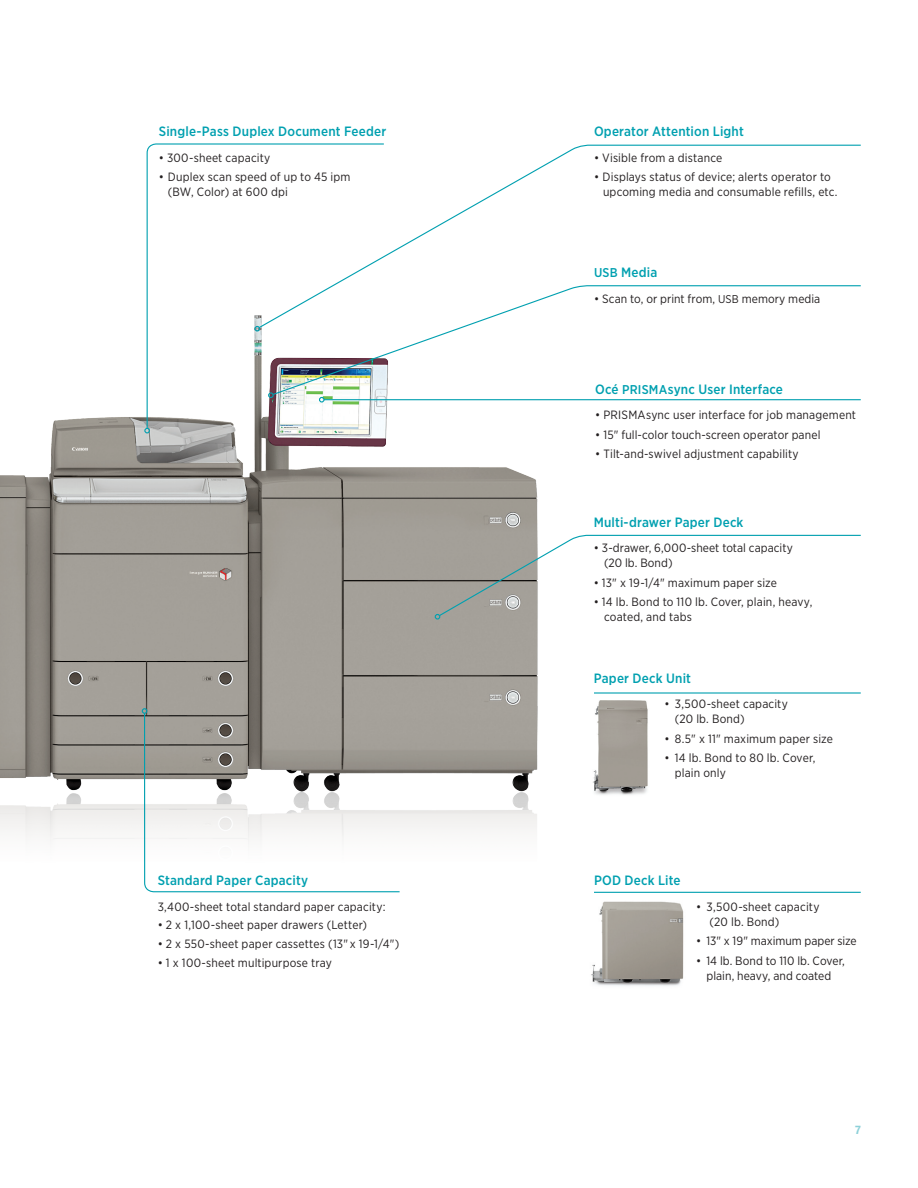
<style>
.page{position:relative;width:918px;height:1188px;background:#fff}
.page>*{position:absolute;margin:0;border:0;box-sizing:border-box;transform-origin:0 0}
.t1{font:500 13.5px "Gotham Narrow";letter-spacing:.015em;color:#00a0b0}
.t2{font:12px/15px "Gotham Narrow";letter-spacing:.01em;color:#231f20}
.t3{font:700 condensed 12px "Helvetica Neue";color:#8ed1d9}
.s1{font-size:12.75px}
.s2{font-size:11.25px}
</style>
<div class="page">
<img style="left:0;top:396px;width:552px;height:445px">
<img style="left:593px;top:700px;width:55px;height:95px">
<img style="left:591px;top:901px;width:93px;height:85px">
<svg style="left:385px;top:144px;width:476px;height:113px"></svg>
<svg style="left:385px;top:285px;width:476px;height:111px"></svg>
<svg style="left:146px;top:143px;width:239px;height:287px"></svg>
<svg style="left:144px;top:428px;width:6px;height:5px"></svg>
<svg style="left:435px;top:534px;width:426px;height:86px"></svg>
<hr style="left:594px;top:692px;width:267px;height:2px;background:#00a0b0">
<hr style="left:594px;top:892px;width:267px;height:1px;background:#00a0b0">
<svg style="left:143px;top:712px;width:258px;height:181px"></svg>
<svg style="left:142px;top:708px;width:5px;height:6px"></svg>
<hr style="left:324px;top:399px;width:537px;height:1px;background:#00a0b0">
<svg style="left:319px;top:397px;width:6px;height:6px"></svg>
<p class="t1" style="left:159px;top:123px;width:229px">Single-Pass Duplex Document Feeder</p>
<p class="t2" style="left:159px;top:150px;width:113px">• 300-sheet capacity</p>
<p class="t2" style="left:168px;top:169px;width:184px;text-indent:-9px">• Duplex scan speed of up to 45 ipm (BW, Color) at 600 dpi</p>
<p class="t1" style="left:158px;top:872px;width:152px">Standard Paper Capacity</p>
<p class="t2" style="left:158px;top:899px;width:229px">3,400-sheet total standard paper capacity:</p>
<p class="t2" style="left:158px;top:917px;width:211px">• 2 x 1,100-sheet paper drawers (Letter)</p>
<p class="t2" style="left:158px;top:936px;width:243px">• 2 x 550-sheet paper cassettes (13" x 19-1/4")</p>
<p class="t2" style="left:158px;top:955px;width:176px">• 1 x 100-sheet multipurpose tray</p>
<p class="t1" style="left:594px;top:123px;width:151px">Operator Attention Light</p>
<p class="t2" style="left:594px;top:150px;width:130px">• Visible from a distance</p>
<p class="t2" style="left:603px;top:169px;width:236px;text-indent:-9px">• Displays status of device; alerts operator to upcoming media and consumable refills, etc.</p>
<p class="t1" style="left:594px;top:264px;width:65px"><span class="s1">USB</span> Media</p>
<p class="t2" style="left:594px;top:291px;width:228px">• Scan to, or print from, <span class="s2">USB</span> memory media</p>
<p class="t1" style="left:595px;top:380px;width:189px">Océ <span class="s1">PRISMA</span>sync User Interface</p>
<p class="t2" style="left:595px;top:407px;width:262px">• PRISMAsync user interface for job management</p>
<p class="t2" style="left:595px;top:427px;width:227px">• 15" full-color touch-screen operator panel</p>
<p class="t2" style="left:595px;top:446px;width:205px">• Tilt-and-swivel adjustment capability</p>
<p class="t1" style="left:594px;top:514px;width:151px">Multi-drawer Paper Deck</p>
<p class="t2" style="left:604px;top:540px;width:190px;text-indent:-10px">• 3-drawer, 6,000-sheet total capacity (20 lb. Bond)</p>
<p class="t2" style="left:594px;top:575px;width:185px">• 13" x 19-1/4" maximum paper size</p>
<p class="t2" style="left:604px;top:594px;width:210px;text-indent:-10px">• 14 lb. Bond to 110 lb. Cover, plain, heavy, coated, and tabs</p>
<p class="t1" style="left:594px;top:670px;width:99px">Paper Deck Unit</p>
<p class="t2" style="left:675px;top:696px;width:115px;text-indent:-10px">• 3,500-sheet capacity (20 lb. Bond)</p>
<p class="t2" style="left:664px;top:731px;width:170px">• 8.5" x 11" maximum paper size</p>
<p class="t2" style="left:675px;top:750px;width:142px;text-indent:-10px">• 14 lb. Bond to 80 lb. Cover, plain only</p>
<p class="t1" style="left:594px;top:872px;width:88px">POD Deck Lite</p>
<p class="t2" style="left:710px;top:899px;width:111px;text-indent:-14px">• 3,500-sheet capacity (20 lb. Bond)</p>
<p class="t2" style="left:696px;top:933px;width:162px">• 13" x 19" maximum paper size</p>
<p class="t2" style="left:696px;top:953px;width:150px;text-align:center">• 14 lb. Bond to 110 lb. Cover, plain, heavy, and coated</p>
<p class="t3" style="left:855px;top:1122px;width:7px">7</p>
</div>
